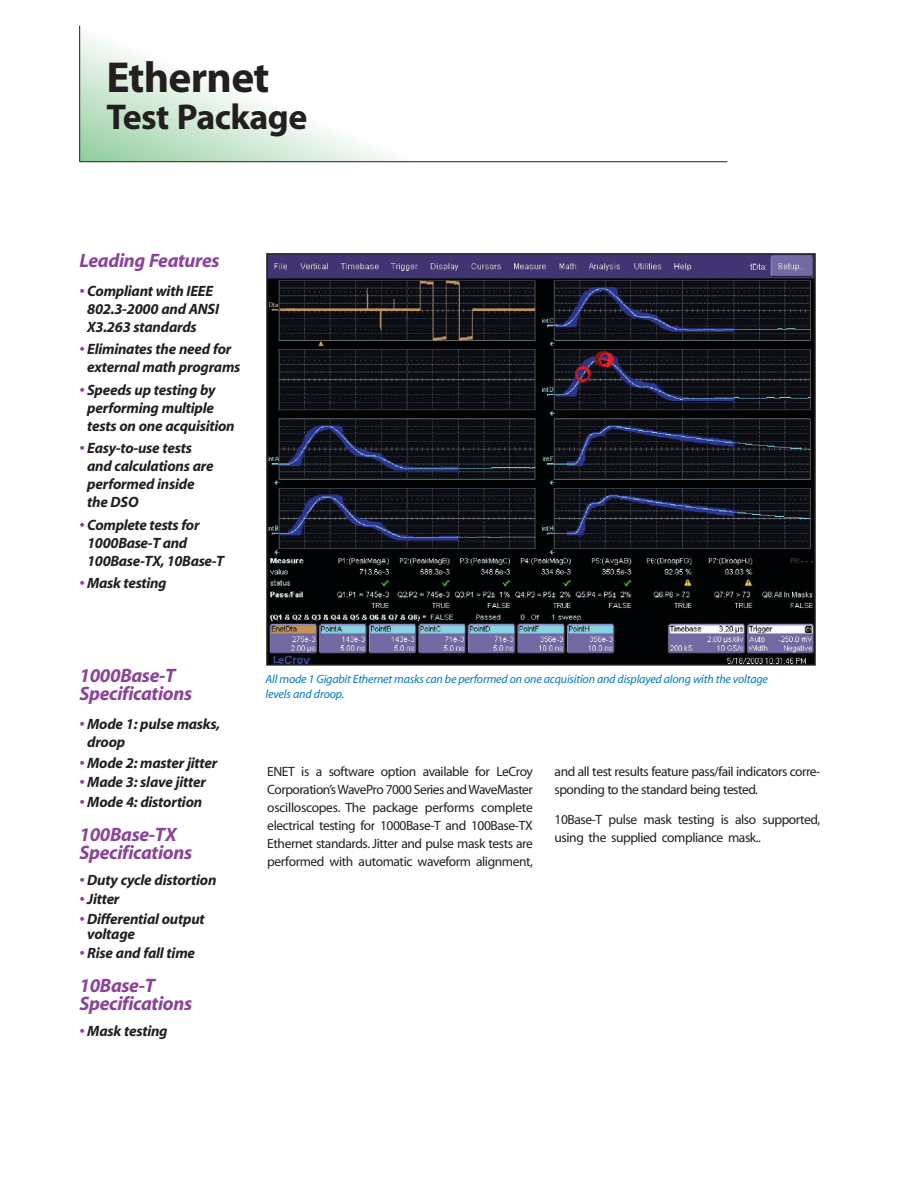
<style>
.page{position:relative;width:918px;height:1188px;background:#fff}
.page>*{position:absolute;margin:0;border:0;box-sizing:border-box;transform-origin:0 0}
.t1{font:700 43.5px "Myriad";letter-spacing:-.015em;color:#231f20}
.t2{font:700 36px "Myriad";letter-spacing:-.015em;color:#231f20}
.t3{font:italic 700 19.5px/18px "Myriad";letter-spacing:-.015em;color:#8b4399}
.t4{font:italic 700 15px/18px "Myriad";letter-spacing:-.015em;color:#231f20}
.t5{font:13.5px/18px "Myriad";letter-spacing:-.03em;color:#231f20}
.t6{font:italic 12px/15px "Myriad";letter-spacing:-.015em;color:#0079c1}
.s1{color:#8b4399}
</style>
<div class="page">
<img style="left:269px;top:256px;width:544px;height:407px">
<div style="left:266px;top:253px;width:550px;height:413px;border:2px solid #231f20"></div>
<svg style="left:80px;top:27px;width:318px;height:134px"></svg>
<hr style="left:79px;top:25px;width:1px;height:137px;background:#231f20">
<hr style="left:80px;top:161px;width:647px;height:1px;background:#231f20">
<h1 class="t1" style="left:106px;top:61px;width:165px">Ethernet</h1>
<h2 class="t2" style="left:106px;top:104px;width:202px">Test Package</h2>
<h3 class="t3" style="left:79px;top:253px;width:142px">Leading Features</h3>
<p class="t4" style="left:87px;top:283px;width:133px;text-indent:-8px"><span class="s1">•</span> Compliant with IEEE<br>802.3-2000 and ANSI<br>X3.263 standards</p>
<p class="t4" style="left:87px;top:342px;width:155px;text-indent:-8px"><span class="s1">•</span> Eliminates the need for external math programs</p>
<p class="t4" style="left:87px;top:382px;width:149px;text-indent:-8px"><span class="s1">•</span> Speeds up testing by performing multiple tests on one acquisition</p>
<p class="t4" style="left:87px;top:441px;width:128px;text-indent:-8px"><span class="s1">•</span> Easy-to-use tests and calculations are performed inside the DSO</p>
<p class="t4" style="left:87px;top:517px;width:139px;text-indent:-8px"><span class="s1">•</span> Complete tests for<br>1000Base-T and<br>100Base-TX, 10Base-T</p>
<p class="t4" style="left:79px;top:576px;width:89px"><span class="s1">•</span> Mask testing</p>
<h3 class="t3" style="left:79px;top:668px;width:114px">1000Base-T<br>Specifications</h3>
<p class="t4" style="left:87px;top:716px;width:135px;text-indent:-8px"><span class="s1">•</span> Mode 1: pulse masks, droop</p>
<p class="t4" style="left:79px;top:755px;width:139px"><span class="s1">•</span> Mode 2: master jitter</p>
<p class="t4" style="left:79px;top:774px;width:128px"><span class="s1">•</span> Made 3: slave jitter</p>
<p class="t4" style="left:79px;top:794px;width:124px"><span class="s1">•</span> Mode 4: distortion</p>
<h3 class="t3" style="left:79px;top:827px;width:114px">100Base-TX<br>Specifications</h3>
<p class="t4" style="left:79px;top:872px;width:138px"><span class="s1">•</span> Duty cycle distortion</p>
<p class="t4" style="left:79px;top:891px;width:42px"><span class="s1">•</span> Jitter</p>
<p class="t4" style="left:87px;top:912px;width:119px;line-height:15px;text-indent:-8px"><span class="s1">•</span> Differential output voltage</p>
<p class="t4" style="left:79px;top:945px;width:117px"><span class="s1">•</span> Rise and fall time</p>
<h3 class="t3" style="left:79px;top:978px;width:114px">10Base-T<br>Specifications</h3>
<p class="t4" style="left:79px;top:1023px;width:90px"><span class="s1">•</span> Mask testing</p>
<p class="t6" style="left:266px;top:673px;width:504px">All mode 1 Gigabit Ethernet masks can be performed on one acquisition and displayed along with the voltage levels and droop.</p>
<p class="t5" style="left:267px;top:763px;width:267px;text-align:justify">ENET is a software option available for LeCroy Corporation’s WavePro 7000 Series and WaveMaster oscilloscopes. The package performs complete electrical testing for 1000Base-T and 100Base-TX Ethernet standards. Jitter and pulse mask tests are performed with automatic waveform alignment,</p>
<p class="t5" style="left:555px;top:763px;width:267px">and all test results feature pass/fail indicators corre&shy;sponding to the standard being tested.</p>
<p class="t5" style="left:555px;top:811px;width:267px">10Base-T pulse mask testing is also supported, using the supplied compliance mask..</p>
</div>
